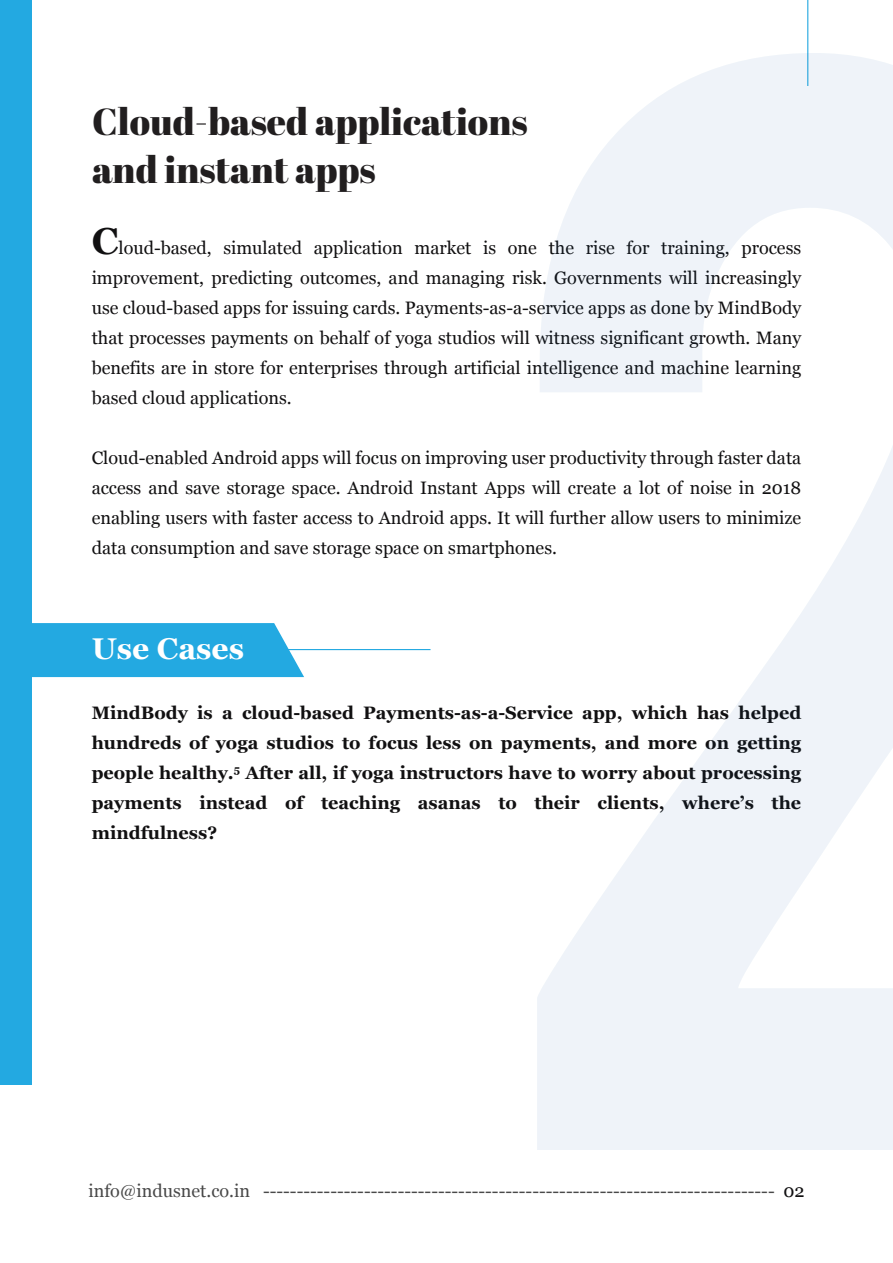
<style>
.page{position:relative;width:893px;height:1263px;background:#fff}
.page>*{position:absolute;margin:0;border:0;box-sizing:border-box;transform-origin:0 0}
.t1{font:37.5px/48px "Abril Fatface";color:#211e1f}
.t2{font:700 30px "Georgia";color:#fff}
.t3{font:18px/30px "Georgia";color:#111011;text-align:justify}
.t4{font:700 18px/30px "Georgia";color:#111011;text-align:justify}
.t5{font:18px "Georgia";color:#494949}
.s1{font-weight:700;font-size:37.5px}
.s2{color:#111011}
</style>
<div class="page">
<hr style="left:0;top:649px;width:430px;height:1px;background:#23a9e1">
<hr style="left:807px;top:0;width:1px;height:86px;background:#23a9e1">
<svg style="left:32px;top:623px;width:272px;height:54px;background:#2fade2"></svg>
<div style="left:0;top:0;width:32px;height:1084px;background:#23a9e1"></div>
<svg style="left:537px;top:53px;width:356px;height:1097px;fill:#eff3f9"></svg>
<h1 class="t1" style="left:92px;top:97px;width:437px">Cloud-based applications and instant apps</h1>
<p class="t3" style="left:92px;top:233px;width:711px"><span class="s1">C</span>loud-based, simulated application market is one the rise for training, process improvement, predicting outcomes, and managing risk. Governments will increasingly use cloud-based apps for issuing cards. Payments-as-a-service apps as done by MindBody that processes payments on behalf of yoga studios will witness significant growth. Many benefits are in store for enterprises through artificial intelligence and machine learning based cloud applications.</p>
<p class="t3" style="left:92px;top:443px;width:711px">Cloud-enabled Android apps will focus on improving user productivity through faster data access and save storage space. Android Instant Apps will create a lot of noise in 2018 enabling users with faster access to Android apps. It will further allow users to minimize data consumption and save storage space on smartphones.</p>
<h2 class="t2" style="left:92px;top:626px;width:154px">Use Cases</h2>
<p class="t4" style="left:92px;top:697px;width:711px">MindBody is a cloud-based Payments-as-a-Service app, which has helped hundreds of yoga studios to focus less on payments, and more on getting people healthy.<sup>5</sup> After all, if yoga instructors have to worry about processing payments instead of teaching asanas to their clients, where’s the mindfulness?</p>
<p class="t5" style="left:88px;top:1180px;width:718px">info@indusnet.co.in ---------------------------------------------------------------------------- <span class="s2">02</span></p>
</div>
